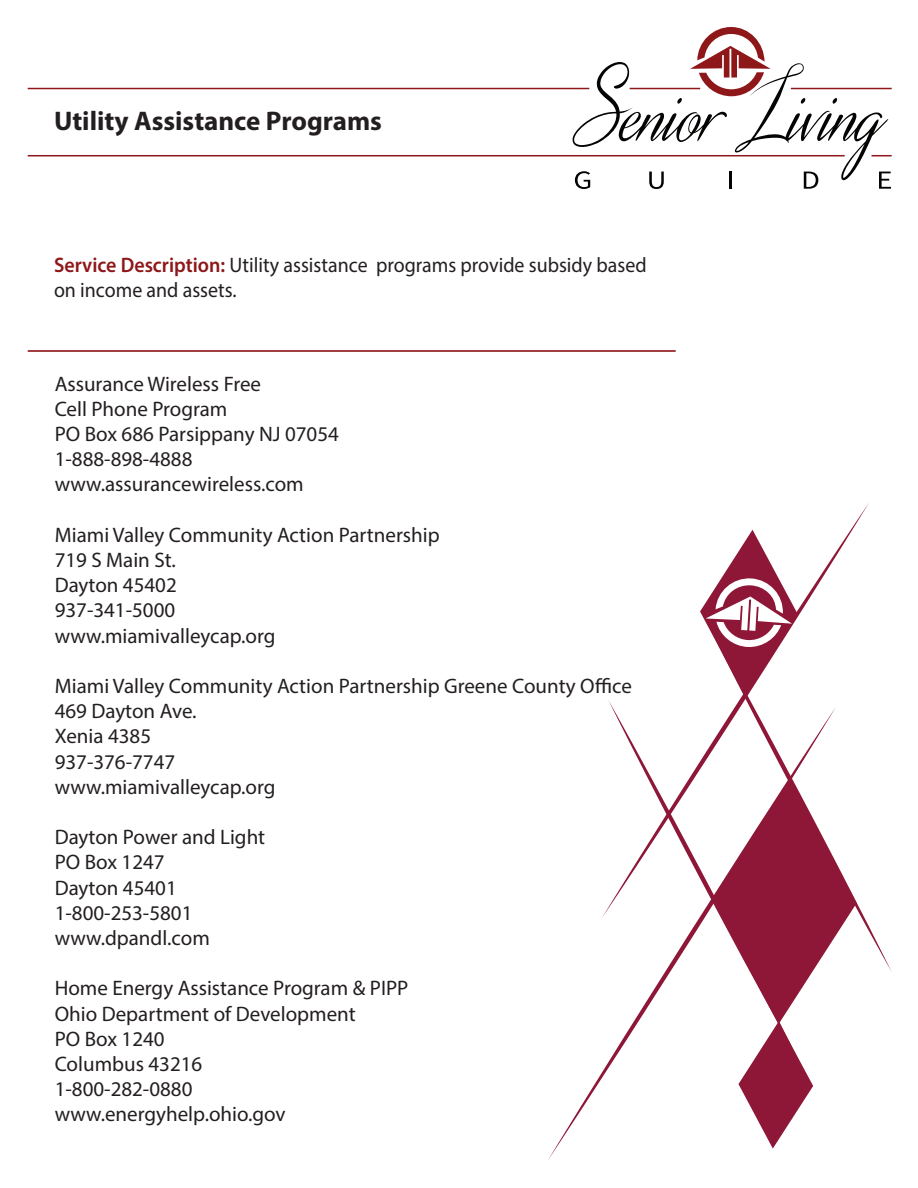
<style>
.page{position:relative;width:918px;height:1188px;background:#fff}
.page>*{position:absolute;margin:0;border:0;box-sizing:border-box;transform-origin:0 0}
.t1{font:700 27px "Myriad Pro";color:#231f20}
.Item_Info{font:21px "Myriad Pro";color:#231f20}
.Item_Info-2{font:21px/25.2px "Myriad Pro";color:#231f20;scale:.95 1}
.s1{font-weight:600;color:#8e171a}
</style>
<div class="page">
<svg style="left:548px;top:972px;width:265px;height:188px"></svg>
<svg style="left:739px;top:614px;width:152px;height:358px"></svg>
<svg style="left:608px;top:700px;width:189px;height:358px"></svg>
<svg style="left:700px;top:530px;width:98px;height:166px"></svg>
<svg style="left:572px;top:27px;width:320px;height:162px"></svg>
<hr style="left:28px;top:155px;width:817px;height:1px;background:#8e171a">
<hr style="left:630px;top:88px;width:70px;height:1px;background:#8e171a">
<hr style="left:28px;top:88px;width:561px;height:1px;background:#8e171a">
<hr style="left:791px;top:88px;width:101px;height:1px;background:#8e171a">
<hr style="left:28px;top:350px;width:648px;height:2px;background:#8e171a">
<p class="t1" style="left:54px;top:103px;width:330px">Utility Assistance Programs</p>
<p class="Item_Info-2" style="left:54px;top:252px;width:625px"><span class="s1">Service Description:</span> Utility assistance programs provide subsidy based on income and assets.</p>
<p class="Item_Info" style="left:55px;top:371px;width:208px">Assurance Wireless Free</p>
<p class="Item_Info" style="left:55px;top:396px;width:174px">Cell Phone Program</p>
<p class="Item_Info" style="left:55px;top:421px;width:286px">PO Box 686 Parsippany NJ 07054</p>
<p class="Item_Info" style="left:55px;top:446px;width:139px">1-888-898-4888</p>
<p class="Item_Info" style="left:55px;top:471px;width:251px">www.assurancewireless.com</p>
<p class="Item_Info" style="left:55px;top:522px;width:387px">Miami Valley Community Action Partnership</p>
<p class="Item_Info" style="left:55px;top:547px;width:123px">719 S Main St.</p>
<p class="Item_Info" style="left:55px;top:572px;width:124px">Dayton 45402</p>
<p class="Item_Info" style="left:55px;top:597px;width:122px">937-341-5000</p>
<p class="Item_Info" style="left:55px;top:623px;width:222px">www.miamivalleycap.org</p>
<p class="Item_Info" style="left:55px;top:673px;width:579px">Miami Valley Community Action Partnership Greene County Office</p>
<p class="Item_Info" style="left:55px;top:698px;width:143px">469 Dayton Ave.</p>
<p class="Item_Info" style="left:55px;top:723px;width:98px">Xenia 4385</p>
<p class="Item_Info" style="left:55px;top:749px;width:122px">937-376-7747</p>
<p class="Item_Info" style="left:55px;top:774px;width:222px">www.miamivalleycap.org</p>
<p class="Item_Info" style="left:55px;top:824px;width:212px">Dayton Power and Light</p>
<p class="Item_Info" style="left:55px;top:849px;width:112px">PO Box 1247</p>
<p class="Item_Info" style="left:55px;top:875px;width:124px">Dayton 45401</p>
<p class="Item_Info" style="left:55px;top:900px;width:139px">1-800-253-5801</p>
<p class="Item_Info" style="left:55px;top:925px;width:157px">www.dpandl.com</p>
<p class="Item_Info" style="left:55px;top:975px;width:355px">Home Energy Assistance Program &amp; PIPP</p>
<p class="Item_Info" style="left:55px;top:1001px;width:303px">Ohio Department of Development</p>
<p class="Item_Info" style="left:55px;top:1026px;width:112px">PO Box 1240</p>
<p class="Item_Info" style="left:55px;top:1051px;width:149px">Columbus 43216</p>
<p class="Item_Info" style="left:55px;top:1076px;width:139px">1-800-282-0880</p>
<p class="Item_Info" style="left:55px;top:1101px;width:233px">www.energyhelp.ohio.gov</p>
</div>
